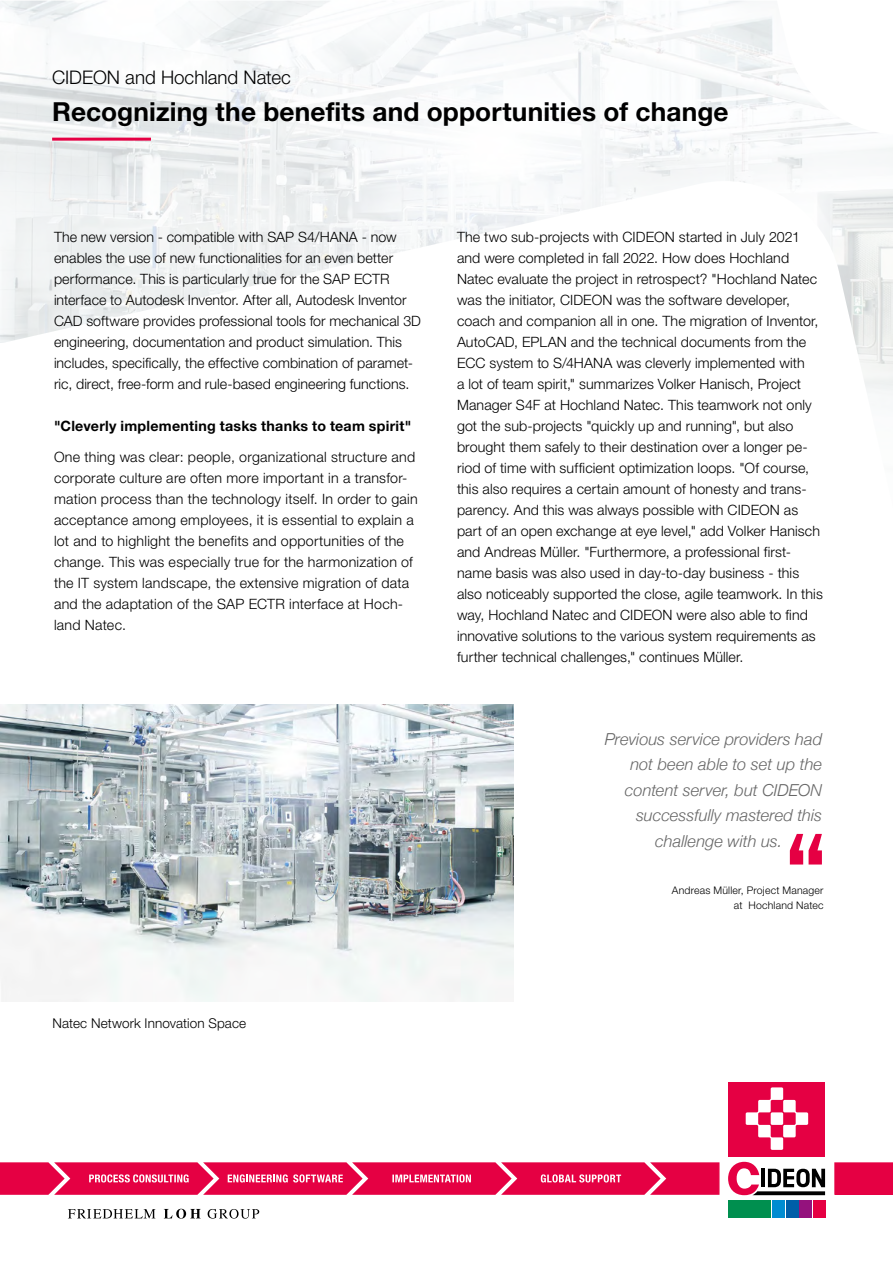
<style>
.page{position:relative;width:893px;height:1263px;background:#fff}
.page>*{position:absolute;margin:0;border:0;box-sizing:border-box;transform-origin:0 0}
.t1{font:700 26.25px "Helvetica Neue LT Pro";letter-spacing:.005em;color:#000}
.t2{font:300 18.75px "Helvetica Neue LT Pro";color:#000}
.t3{font:italic 300 16.5px "Helvetica Neue";color:#666}
.t4{font:300 14.25px/21px "Helvetica Neue LT Pro";letter-spacing:.01em;color:#000}
.t5{font:700 14.25px "Helvetica Neue LT Pro";letter-spacing:.015em;color:#000}
.t6{font:300 13.5px "Helvetica Neue LT Pro";letter-spacing:.01em;color:#000}
.t7{font:300 10.5px/15px "Helvetica Neue LT Pro";letter-spacing:.02em;color:#000;text-align:right}
</style>
<div class="page">
<img style="left:0;top:0;width:893px;height:395px">
<hr style="left:52px;top:138px;width:99px;height:3px;background:#e50043">
<img style="left:0;top:705px;width:513px;height:297px">
<svg style="left:809px;top:834px;width:13px;height:30px"></svg>
<svg style="left:790px;top:834px;width:13px;height:30px"></svg>
<svg style="left:68px;top:1209px;width:191px;height:10px"></svg>
<div style="left:834px;top:1162px;width:59px;height:33px;background:#e50043"></div>
<svg style="left:728px;top:1082px;width:98px;height:136px"></svg>
<div style="left:729px;top:1082px;width:96px;height:74px;background:#e50043"></div>
<svg style="left:746px;top:1087px;width:62px;height:63px"></svg>
<div style="left:729px;top:1201px;width:42px;height:17px;background:#008f4f"></div>
<div style="left:772px;top:1201px;width:13px;height:17px;background:#008cd1"></div>
<div style="left:786px;top:1201px;width:12px;height:17px;background:#005ea8"></div>
<div style="left:799px;top:1201px;width:13px;height:17px;background:#94127d"></div>
<div style="left:813px;top:1201px;width:12px;height:17px;background:#e50043"></div>
<svg style="left:728px;top:1162px;width:97px;height:33px"></svg>
<svg style="left:0;top:1162px;width:719px;height:33px"></svg>
<h2 class="t2" style="left:52px;top:66px;width:240px">CIDEON and Hochland Natec</h2>
<h1 class="t1" style="left:52px;top:95px;width:678px">Recognizing the benefits and opportunities of change</h1>
<p class="t4" style="left:54px;top:226px;width:368px">The new version - compatible with SAP S4/HANA - now enables the use of new functionalities for an even better performance. This is particularly true for the SAP ECTR interface to Autodesk Inventor. After all, Autodesk Inventor CAD software provides professional tools for mechanical 3D engineering, documentation and product simulation. This includes, specifically, the effective combination of paramet&shy;ric, direct, free-form and rule-based engineering functions.</p>
<p class="t5" style="left:54px;top:417px;width:359px">"Cleverly implementing tasks thanks to team spirit"</p>
<p class="t4" style="left:54px;top:446px;width:365px">One thing was clear: people, organizational structure and corporate culture are often more important in a transfor&shy;mation process than the technology itself. In order to gain acceptance among employees, it is essential to explain a lot and to highlight the benefits and opportunities of the change. This was especially true for the harmonization of the IT system landscape, the extensive migration of data and the adaptation of the SAP ECTR interface at Hoch&shy;land Natec.</p>
<p class="t4" style="left:457px;top:226px;width:367px">The two sub-projects with CIDEON started in July 2021 and were completed in fall 2022. How does Hochland Natec evaluate the project in retrospect? "Hochland Natec was the initiator, CIDEON was the software developer, coach and companion all in one. The migration of Inventor, AutoCAD, EPLAN and the technical documents from the ECC system to S/4HANA was cleverly implemented with<br>a lot of team spirit," summarizes Volker Hanisch, Project Manager S4F at Hochland Natec. This teamwork not only got the sub-projects "quickly up and running", but also brought them safely to their destination over a longer pe&shy;riod of time with sufficient optimization loops. "Of course, this also requires a certain amount of honesty and trans&shy;parency. And this was always possible with CIDEON as part of an open exchange at eye level," add Volker Hanisch and Andreas Müller. "Furthermore, a professional first&shy;name basis was also used in day-to-day business - this also noticeably supported the close, agile teamwork. In this way, Hochland Natec and CIDEON were also able to find innovative solutions to the various system requirements as further technical challenges," continues Müller.</p>
<p class="t3" style="left:605px;top:726px;width:219px">Previous service providers had</p>
<p class="t3" style="left:630px;top:751px;width:193px">not been able to set up the</p>
<p class="t3" style="left:625px;top:777px;width:199px">content server, but CIDEON</p>
<p class="t3" style="left:636px;top:802px;width:188px">successfully mastered this</p>
<p class="t3" style="left:655px;top:828px;width:129px">challenge with us.</p>
<p class="t7" style="left:672px;top:883px;width:153px">Andreas Müller, Project Manager at Hochland Natec</p>
<p class="t6" style="left:52px;top:1015px;width:195px">Natec Network Innovation Space</p>
</div>
